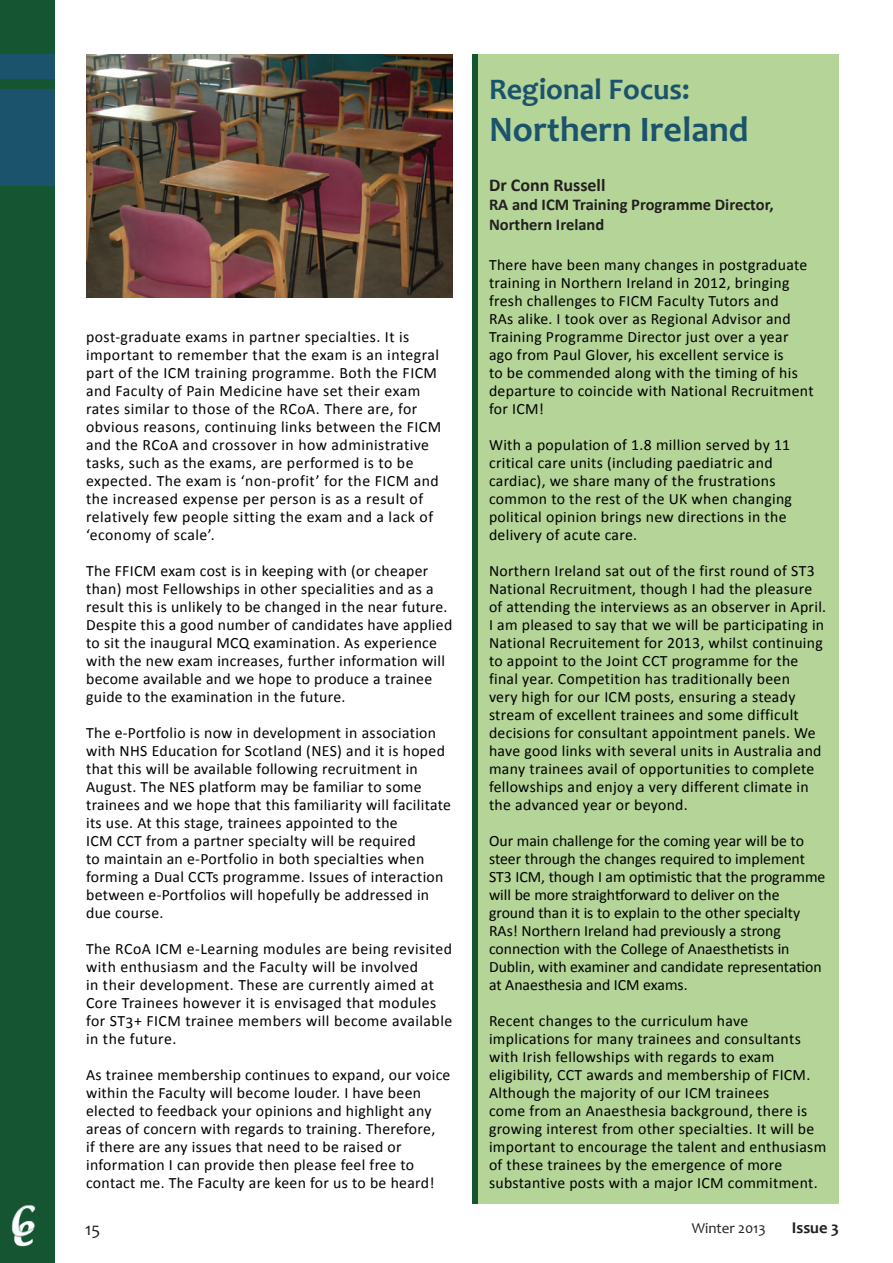
<style>
.page{position:relative;width:893px;height:1263px;background:#fff}
.page>*{position:absolute;margin:0;border:0;box-sizing:border-box;transform-origin:0 0}
.t1{font:700 36px "Candara";color:#1c536c}
.t2{font:700 30px "Candara";color:#1c536c}
.t3{font:700 18px "Calibri";color:#231f20}
.t4{font:18px "Candara";color:#231f20}
.t5{font:700 16.5px/19.5px "Calibri";color:#231f20}
.t6{font:700 16.5px "Candara";color:#231f20}
.t7{font:15.75px/18px "Calibri";letter-spacing:.02em;color:#000}
.t8{font:15.75px/18px "Calibri";color:#000}
.t9{font:15px "Candara";color:#231f20}
</style>
<div class="page">
<div style="left:478px;top:54px;width:361px;height:1149px;background:#b4d498"></div>
<div style="left:473px;top:54px;width:5px;height:1149px;background:#155531"></div>
<div style="left:0;top:0;width:54px;height:1263px;background:#155531"></div>
<div style="left:0;top:89px;width:54px;height:97px;background:#1c536c"></div>
<div style="left:0;top:54px;width:54px;height:25px;background:#1c536c"></div>
<img style="left:86px;top:54px;width:366px;height:243px">
<img style="left:11px;top:1205px;width:25px;height:42px">
<p class="t7" style="left:86px;top:327px;width:357px">post-graduate exams in partner specialties. It is important to remember that the exam is an integral part of the ICM training programme. Both the FICM and Faculty of Pain Medicine have set their exam rates similar to those of the RCoA. There are, for obvious reasons, continuing links between the FICM and the RCoA and crossover in how administrative tasks, such as the exams, are performed is to be expected. The exam is ‘non-profit’ for the FICM and the increased expense per person is as a result of relatively few people sitting the exam and a lack of ‘economy of scale’.</p>
<p class="t7" style="left:86px;top:561px;width:368px">The FFICM exam cost is in keeping with (or cheaper than) most Fellowships in other specialities and as a result this is unlikely to be changed in the near future.<br>Despite this a good number of candidates have applied to sit the inaugural MCQ examination. As experience with the new exam increases, further information will become available and we hope to produce a trainee guide to the examination in the future.</p>
<p class="t7" style="left:86px;top:723px;width:366px">The e-Portfolio is now in development in association with NHS Education for Scotland (NES) and it is hoped that this will be available following recruitment in August. The NES platform may be familiar to some trainees and we hope that this familiarity will facilitate its use. At this stage, trainees appointed to the<br>ICM CCT from a partner specialty will be required<br>to maintain an e-Portfolio in both specialties when forming a Dual CCTs programme. Issues of interaction between e-Portfolios will hopefully be addressed in due course.</p>
<p class="t7" style="left:86px;top:939px;width:368px">The RCoA ICM e-Learning modules are being revisited with enthusiasm and the Faculty will be involved<br>in their development. These are currently aimed at Core Trainees however it is envisaged that modules for ST3+ FICM trainee members will become available in the future.</p>
<p class="t7" style="left:86px;top:1065px;width:366px">As trainee membership continues to expand, our voice within the Faculty will become louder. I have been elected to feedback your opinions and highlight any areas of concern with regards to training. Therefore,<br>if there are any issues that need to be raised or information I can provide then please feel free to contact me. The Faculty are keen for us to be heard!</p>
<p class="t4" style="left:85px;top:1218px;width:17px">15</p>
<h2 class="t2" style="left:489px;top:71px;width:202px">Regional Focus:</h2>
<h1 class="t1" style="left:489px;top:107px;width:261px">Northern Ireland</h1>
<p class="t3" style="left:489px;top:173px;width:118px">Dr Conn Russell</p>
<p class="t5" style="left:489px;top:194px;width:286px">RA and ICM Training Programme Director,<br>Northern Ireland</p>
<p class="t7" style="left:489px;top:255px;width:326px">There have been many changes in postgraduate training in Northern Ireland in 2012, bringing fresh challenges to FICM Faculty Tutors and<br>RAs alike. I took over as Regional Advisor and Training Programme Director just over a year ago from Paul Glover, his excellent service is<br>to be commended along with the timing of his departure to coincide with National Recruitment for ICM!</p>
<p class="t7" style="left:489px;top:435px;width:304px">With a population of 1.8 million served by 11 critical care units (including paediatric and cardiac), we share many of the frustrations common to the rest of the UK when changing political opinion brings new directions in the delivery of acute care.</p>
<p class="t7" style="left:489px;top:561px;width:339px">Northern Ireland sat out of the first round of ST3<br>National Recruitment, though I had the pleasure of attending the interviews as an observer in April.<br>I am pleased to say that we will be participating in National Recruitement for 2013, whilst continuing to appoint to the Joint CCT programme for the final year. Competition has traditionally been<br>very high for our ICM posts, ensuring a steady stream of excellent trainees and some difficult decisions for consultant appointment panels. We have good links with several units in Australia and many trainees avail of opportunities to complete fellowships and enjoy a very different climate in the advanced year or beyond.</p>
<p class="t8" style="left:489px;top:831px;width:338px">Our main challenge for the coming year will be to steer through the changes required to implement ST3 ICM, though I am optimistic that the programme will be more straightforward to deliver on the ground than it is to explain to the other specialty RAs! Northern Ireland had previously a strong connection with the College of Anaesthetists in Dublin, with examiner and candidate representation at Anaesthesia and ICM exams.</p>
<p class="t7" style="left:489px;top:1011px;width:339px">Recent changes to the curriculum have implications for many trainees and consultants with Irish fellowships with regards to exam eligibility, CCT awards and membership of FICM.<br>Although the majority of our ICM trainees<br>come from an Anaesthesia background, there is growing interest from other specialties. It will be important to encourage the talent and enthusiasm of these trainees by the emergence of more substantive posts with a major ICM commitment.</p>
<p class="t9" style="left:692px;top:1219px;width:76px">Winter 2013</p>
<p class="t6" style="left:792px;top:1218px;width:49px">Issue 3</p>
</div>
